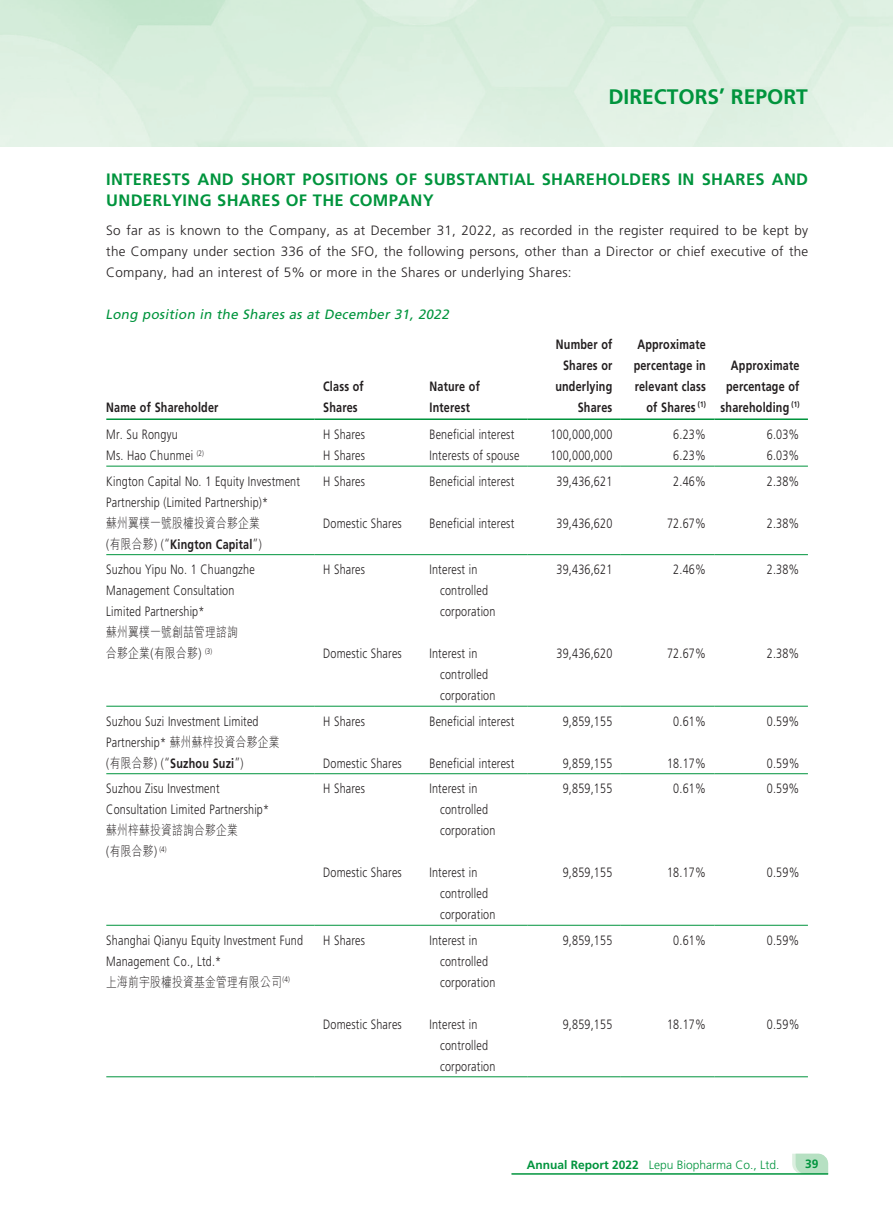
<style>
.page{position:relative;width:893px;height:1212px;background:#fff}
.page>*{position:absolute;margin:0;border:0;box-sizing:border-box;transform-origin:0 0}
.t1{font:700 21px "Frutiger LT Std";color:#00943d}
.t2{font:700 16.5px/21px "Frutiger LT Std";letter-spacing:.02em;color:#00943d}
.t3{font:300 13.5px/21px "Frutiger LT Std";letter-spacing:.02em;color:#231f20;scale:.8 1}
.t4{font:300 13.5px/21px "Frutiger LT Std";letter-spacing:.02em;color:#231f20;text-align:justify}
.t5{font:700 13.5px/21px "Frutiger LT Std";letter-spacing:.02em;color:#231f20;text-align:right;scale:.8 1}
.t6{font:300 13.5px/21px "M Hei HK";letter-spacing:.02em;color:#231f20;scale:.8 1}
.t7{font:italic 13.5px "Frutiger LT Std";color:#00943d}
.t8{font:300 12px "Frutiger LT Std";color:#00943d}
.t9{font:700 12px "Frutiger LT Std";color:#00943d}
.s1{font-weight:300}
.s2{font-family:"M Hei HK";font-weight:300}
.s3{font-family:"Frutiger LT Std"}
.s4{font-family:"M Hei HK"}
.s5{font-weight:700}
</style>
<div class="page">
<svg style="left:792px;top:1154px;width:36px;height:20px"></svg>
<hr style="left:512px;top:1174px;width:316px;height:1px;background:#00943d">
<hr style="left:106px;top:418px;width:209px;height:2px;background:#00943d">
<hr style="left:315px;top:418px;width:106px;height:2px;background:#00943d">
<hr style="left:421px;top:418px;width:106px;height:2px;background:#00943d">
<hr style="left:527px;top:418px;width:94px;height:2px;background:#00943d">
<hr style="left:621px;top:418px;width:93px;height:2px;background:#00943d">
<hr style="left:714px;top:418px;width:94px;height:2px;background:#00943d">
<hr style="left:106px;top:466px;width:209px;height:1px;background:#00943d">
<hr style="left:315px;top:466px;width:106px;height:1px;background:#00943d">
<hr style="left:421px;top:466px;width:106px;height:1px;background:#00943d">
<hr style="left:527px;top:466px;width:94px;height:1px;background:#00943d">
<hr style="left:621px;top:466px;width:93px;height:1px;background:#00943d">
<hr style="left:714px;top:466px;width:94px;height:1px;background:#00943d">
<hr style="left:106px;top:554px;width:209px;height:1px;background:#00943d">
<hr style="left:315px;top:554px;width:106px;height:1px;background:#00943d">
<hr style="left:421px;top:554px;width:106px;height:1px;background:#00943d">
<hr style="left:527px;top:554px;width:94px;height:1px;background:#00943d">
<hr style="left:621px;top:554px;width:93px;height:1px;background:#00943d">
<hr style="left:714px;top:554px;width:94px;height:1px;background:#00943d">
<hr style="left:106px;top:706px;width:209px;height:1px;background:#00943d">
<hr style="left:315px;top:706px;width:106px;height:1px;background:#00943d">
<hr style="left:421px;top:706px;width:106px;height:1px;background:#00943d">
<hr style="left:527px;top:706px;width:94px;height:1px;background:#00943d">
<hr style="left:621px;top:706px;width:93px;height:1px;background:#00943d">
<hr style="left:714px;top:706px;width:94px;height:1px;background:#00943d">
<hr style="left:106px;top:773px;width:209px;height:1px;background:#00943d">
<hr style="left:315px;top:773px;width:106px;height:1px;background:#00943d">
<hr style="left:421px;top:773px;width:106px;height:1px;background:#00943d">
<hr style="left:527px;top:773px;width:94px;height:1px;background:#00943d">
<hr style="left:621px;top:773px;width:93px;height:1px;background:#00943d">
<hr style="left:714px;top:773px;width:94px;height:1px;background:#00943d">
<hr style="left:106px;top:925px;width:209px;height:1px;background:#00943d">
<hr style="left:315px;top:925px;width:106px;height:1px;background:#00943d">
<hr style="left:421px;top:925px;width:106px;height:1px;background:#00943d">
<hr style="left:527px;top:925px;width:94px;height:1px;background:#00943d">
<hr style="left:621px;top:925px;width:93px;height:1px;background:#00943d">
<hr style="left:714px;top:925px;width:94px;height:1px;background:#00943d">
<hr style="left:106px;top:1076px;width:209px;height:1px;background:#00943d">
<hr style="left:315px;top:1076px;width:106px;height:1px;background:#00943d">
<hr style="left:421px;top:1076px;width:106px;height:1px;background:#00943d">
<hr style="left:527px;top:1076px;width:94px;height:1px;background:#00943d">
<hr style="left:621px;top:1076px;width:93px;height:1px;background:#00943d">
<hr style="left:714px;top:1076px;width:94px;height:1px;background:#00943d">
<h1 class="t1" style="left:608px;top:84px;width:201px">DIRECTORS’ REPORT</h1>
<p class="t2" style="left:106px;top:169px;width:703px">INTERESTS AND SHORT POSITIONS OF SUBSTANTIAL SHAREHOLDERS IN SHARES AND<br>UNDERLYING SHARES OF THE COMPANY</p>
<p class="t4" style="left:106px;top:220px;width:703px">So far as is known to the Company, as at December 31, 2022, as recorded in the register required to be kept by the Company under section 336 of the SFO, the following persons, other than a Director or chief executive of the Company, had an interest of 5% or more in the Shares or underlying Shares:</p>
<p class="t7" style="left:105px;top:307px;width:348px">Long position in the Shares as at December 31, 2022</p>
<p class="t5" style="left:106px;top:397px;width:142px">Name of Shareholder</p>
<p class="t5" style="left:323px;top:376px;width:52px;text-align:left">Class of<br>Shares</p>
<p class="t5" style="left:429px;top:376px;width:65px;text-align:left">Nature of<br>Interest</p>
<p class="t5" style="left:555px;top:334px;width:73px">Number of<br>Shares or underlying<br>Shares</p>
<p class="t5" style="left:634px;top:334px;width:92px">Approximate percentage in relevant class of Shares <sup>(1)</sup></p>
<p class="t5" style="left:721px;top:355px;width:100px">Approximate percentage of shareholding <sup>(1)</sup></p>
<p class="t3" style="left:106px;top:424px;width:91px">Mr. Su Rongyu</p>
<p class="t3" style="left:323px;top:424px;width:54px">H Shares</p>
<p class="t3" style="left:429px;top:424px;width:107px">Beneficial interest</p>
<p class="t3" style="left:550px;top:424px;width:79px">100,000,000</p>
<p class="t3" style="left:673px;top:424px;width:42px">6.23%</p>
<p class="t3" style="left:767px;top:424px;width:42px">6.03%</p>
<p class="t3" style="left:106px;top:445px;width:124px">Ms. Hao Chunmei <sup>(2)</sup></p>
<p class="t3" style="left:323px;top:445px;width:54px">H Shares</p>
<p class="t3" style="left:429px;top:445px;width:114px">Interests of spouse</p>
<p class="t3" style="left:550px;top:445px;width:79px">100,000,000</p>
<p class="t3" style="left:673px;top:445px;width:42px">6.23%</p>
<p class="t3" style="left:767px;top:445px;width:42px">6.03%</p>
<p class="t3" style="left:106px;top:471px;width:244px">Kington Capital No. 1 Equity Investment<br>Partnership (Limited Partnership)*</p>
<p class="t6" style="left:106px;top:512px;width:194px">蘇州翼樸一號股權投資合夥企業</p>
<p class="t5" style="left:106px;top:534px;width:196px"><span class="s1">(</span><span class="s2">有限合夥</span><span class="s1">) (“</span>Kington Capital<span class="s1">”)</span></p>
<p class="t3" style="left:323px;top:471px;width:54px">H Shares</p>
<p class="t3" style="left:429px;top:471px;width:107px">Beneficial interest</p>
<p class="t3" style="left:557px;top:471px;width:71px">39,436,621</p>
<p class="t3" style="left:673px;top:471px;width:42px">2.46%</p>
<p class="t3" style="left:767px;top:471px;width:42px">2.38%</p>
<p class="t3" style="left:323px;top:513px;width:100px">Domestic Shares</p>
<p class="t3" style="left:429px;top:513px;width:107px">Beneficial interest</p>
<p class="t3" style="left:557px;top:513px;width:71px">39,436,620</p>
<p class="t3" style="left:667px;top:513px;width:50px">72.67%</p>
<p class="t3" style="left:767px;top:513px;width:42px">2.38%</p>
<p class="t3" style="left:106px;top:559px;width:187px">Suzhou Yipu No. 1 Chuangzhe<br>Management Consultation<br>Limited Partnership*</p>
<p class="t6" style="left:106px;top:622px;width:166px">蘇州翼樸一號創喆管理諮詢合夥企業<span class="s3">(</span>有限合夥<span class="s3">)</span> <sup>(3)</sup></p>
<p class="t3" style="left:323px;top:559px;width:54px">H Shares</p>
<p class="t3" style="left:440px;top:559px;width:71px;text-indent:-11px">Interest in controlled corporation</p>
<p class="t3" style="left:557px;top:559px;width:71px">39,436,621</p>
<p class="t3" style="left:673px;top:559px;width:42px">2.46%</p>
<p class="t3" style="left:767px;top:559px;width:42px">2.38%</p>
<p class="t3" style="left:323px;top:643px;width:100px">Domestic Shares</p>
<p class="t3" style="left:440px;top:643px;width:71px;text-indent:-11px">Interest in controlled corporation</p>
<p class="t3" style="left:557px;top:643px;width:71px">39,436,620</p>
<p class="t3" style="left:667px;top:643px;width:50px">72.67%</p>
<p class="t3" style="left:767px;top:643px;width:42px">2.38%</p>
<p class="t3" style="left:106px;top:711px;width:218px">Suzhou Suzi Investment Limited<br>Partnership* <span class="s4">蘇州蘇梓投資合夥企業</span>(<span class="s4">有限合夥</span>) (“<span class="s5">Suzhou Suzi</span>”)</p>
<p class="t3" style="left:323px;top:711px;width:54px">H Shares</p>
<p class="t3" style="left:429px;top:711px;width:107px">Beneficial interest</p>
<p class="t3" style="left:563px;top:711px;width:63px">9,859,155</p>
<p class="t3" style="left:673px;top:711px;width:42px">0.61%</p>
<p class="t3" style="left:767px;top:711px;width:42px">0.59%</p>
<p class="t3" style="left:323px;top:753px;width:100px">Domestic Shares</p>
<p class="t3" style="left:429px;top:753px;width:107px">Beneficial interest</p>
<p class="t3" style="left:563px;top:753px;width:63px">9,859,155</p>
<p class="t3" style="left:667px;top:753px;width:50px">18.17%</p>
<p class="t3" style="left:767px;top:753px;width:42px">0.59%</p>
<p class="t3" style="left:106px;top:778px;width:205px">Suzhou Zisu Investment<br>Consultation Limited Partnership*</p>
<p class="t6" style="left:106px;top:820px;width:166px">蘇州梓蘇投資諮詢合夥企業<span class="s3">(</span>有限合夥<span class="s3">)</span> <sup>(4)</sup></p>
<p class="t3" style="left:106px;top:930px;width:248px">Shanghai Qianyu Equity Investment Fund<br>Management Co., Ltd.*</p>
<p class="t6" style="left:106px;top:971px;width:231px">上海前宇股權投資基金管理有限公司<sup>(4)</sup></p>
<p class="t3" style="left:323px;top:778px;width:54px">H Shares</p>
<p class="t3" style="left:440px;top:778px;width:71px;text-indent:-11px">Interest in controlled corporation</p>
<p class="t3" style="left:563px;top:778px;width:63px">9,859,155</p>
<p class="t3" style="left:673px;top:778px;width:42px">0.61%</p>
<p class="t3" style="left:767px;top:778px;width:42px">0.59%</p>
<p class="t3" style="left:323px;top:862px;width:100px">Domestic Shares</p>
<p class="t3" style="left:440px;top:862px;width:71px;text-indent:-11px">Interest in controlled corporation</p>
<p class="t3" style="left:563px;top:862px;width:63px">9,859,155</p>
<p class="t3" style="left:667px;top:862px;width:50px">18.17%</p>
<p class="t3" style="left:767px;top:862px;width:42px">0.59%</p>
<p class="t3" style="left:323px;top:930px;width:54px">H Shares</p>
<p class="t3" style="left:440px;top:930px;width:71px;text-indent:-11px">Interest in controlled corporation</p>
<p class="t3" style="left:563px;top:930px;width:63px">9,859,155</p>
<p class="t3" style="left:673px;top:930px;width:42px">0.61%</p>
<p class="t3" style="left:767px;top:930px;width:42px">0.59%</p>
<p class="t3" style="left:323px;top:1014px;width:100px">Domestic Shares</p>
<p class="t3" style="left:440px;top:1014px;width:71px;text-indent:-11px">Interest in controlled corporation</p>
<p class="t3" style="left:563px;top:1014px;width:63px">9,859,155</p>
<p class="t3" style="left:667px;top:1014px;width:50px">18.17%</p>
<p class="t3" style="left:767px;top:1014px;width:42px">0.59%</p>
<p class="t8" style="left:527px;top:1158px;width:254px"><span class="s5">Annual Report 2022</span> Lepu Biopharma Co., Ltd.</p>
<p class="t9" style="left:805px;top:1157px;width:15px">39</p>
</div>
